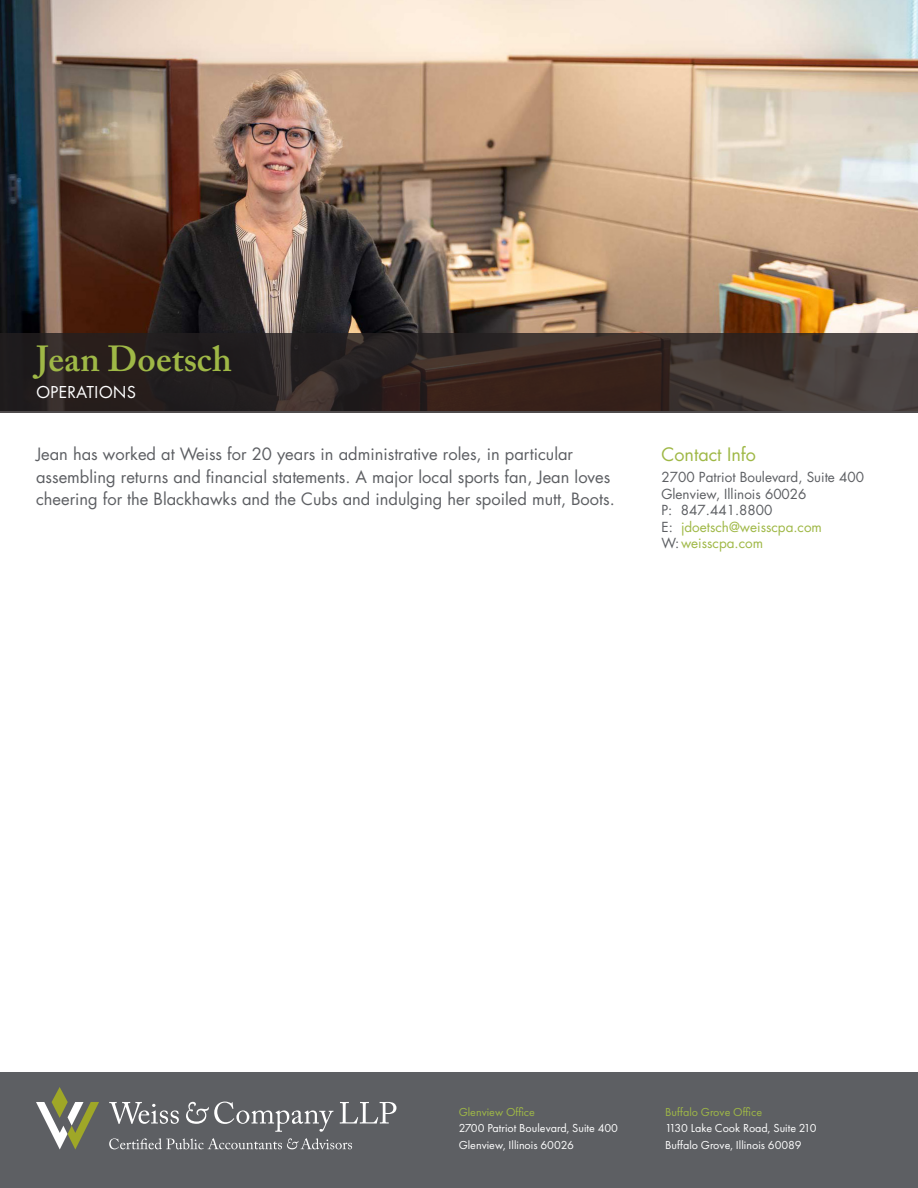
<style>
.page{position:relative;width:918px;height:1188px;background:#fff}
.page>*{position:absolute;margin:0;border:0;box-sizing:border-box;transform-origin:0 0}
.t1{font:600 36px "Adobe Caslon Pro";color:#9fb846}
.t2{font:18px "Futura LT";color:#9fb846}
.t3{font:18px "Futura PT";color:#fff}
.t4{font:16.5px/22.5px "Futura LT";color:#5d5f63}
.t5{font:13.5px/16.5px "Futura LT";color:#5d5f63}
.t6{font:13.5px "Futura LT";color:#9fb846}
.t7{font:12px "Futura PT";color:#fff}
.t8{font:12px "Futura PT";color:#9fb846}
.s1{color:#5d5f63}
</style>
<div class="page">
<img style="left:0;top:0;width:918px;height:333px">
<svg style="left:0;top:333px;width:918px;height:79px;background:#332926"></svg>
<div style="left:0;top:1073px;width:918px;height:115px;background:#5d5f63"></div>
<svg style="left:36px;top:1087px;width:63px;height:62px"></svg>
<svg style="left:109px;top:1102px;width:70px;height:22px"></svg>
<svg style="left:340px;top:1102px;width:56px;height:22px"></svg>
<svg style="left:186px;top:1102px;width:147px;height:30px"></svg>
<svg style="left:109px;top:1138px;width:243px;height:11px"></svg>
<p class="t1" style="left:36px;top:338px;width:197px">Jean Doetsch</p>
<p class="t3" style="left:36px;top:381px;width:102px">OPERATIONS</p>
<p class="t4" style="left:36px;top:443px;width:580px">Jean has worked at Weiss for 20 years in administrative roles, in particular assembling returns and financial statements. A major local sports fan, Jean loves cheering for the Blackhawks and the Cubs and indulging her spoiled mutt, Boots.</p>
<p class="t2" style="left:662px;top:443px;width:96px">Contact Info</p>
<p class="t5" style="left:662px;top:469px;width:204px">2700 Patriot Boulevard, Suite 400<br>Glenview, Illinois 60026</p>
<p class="t5" style="left:662px;top:502px;width:112px">P: 847.441.8800</p>
<p class="t6" style="left:662px;top:518px;width:162px"><span class="s1">E:</span> jdoetsch@weisscpa.com</p>
<p class="t6" style="left:662px;top:535px;width:103px"><span class="s1">W:</span>weisscpa.com</p>
<p class="t8" style="left:459px;top:1105px;width:78px">Glenview Office</p>
<p class="t7" style="left:459px;top:1121px;width:161px">2700 Patriot Boulevard, Suite 400</p>
<p class="t7" style="left:459px;top:1138px;width:117px">Glenview, Illinois 60026</p>
<p class="t8" style="left:665px;top:1105px;width:99px">Buffalo Grove Office</p>
<p class="t7" style="left:665px;top:1121px;width:153px">1130 Lake Cook Road, Suite 210</p>
<p class="t7" style="left:665px;top:1138px;width:138px">Buffalo Grove, Illinois 60089</p>
</div>
